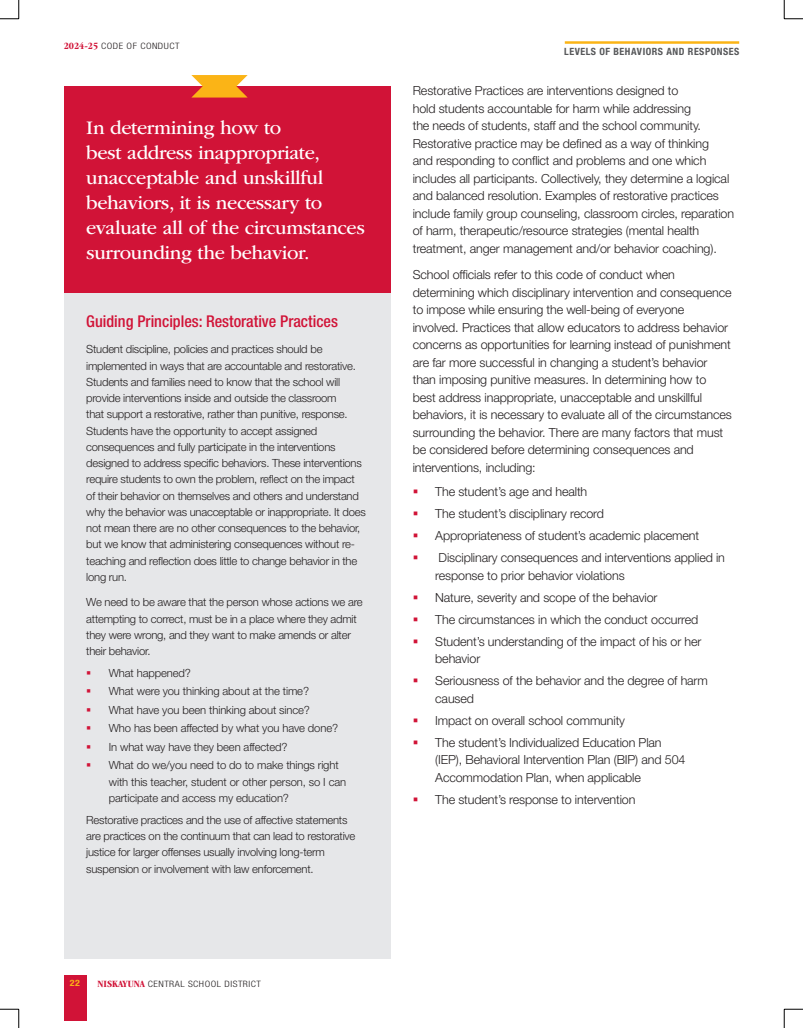
<style>
.page{position:relative;width:803px;height:1028px;background:#fff}
.page>*{position:absolute;margin:0;border:0;box-sizing:border-box;transform-origin:0 0}
.t1{font:20px/25px "ITC Garamond Std";letter-spacing:-.02em;color:#fff}
.t2{font:500 condensed 16.25px "Helvetica Neue LT Std";color:#d11337}
.t3{font:300 12.5px/17.5px "Helvetica Neue LT Std";letter-spacing:-.01em;color:#231f20}
.t4{font:300 11.25px/16.2px "Helvetica Neue LT Std";letter-spacing:-.02em;color:#231f20}
.t5{font:700 condensed 10px "Helvetica Neue LT Std";letter-spacing:.05em;color:#57585a}
.t6{font:300 condensed 8.75px "Helvetica Neue LT Std";letter-spacing:.05em;color:#231f20;scale:1.14 1}
.t7{font:700 condensed 8.75px "Helvetica Neue LT Std";color:#fbb416;scale:1.14 1}
.s1{font-family:"ITC Garamond Std";font-weight:700;font-size:9.88px;color:#d11337}
.s2{color:#d11337}
</style>
<div class="page">
<div style="left:64px;top:293px;width:326px;height:665px;background:#e6e7e9"></div>
<div style="left:64px;top:86px;width:326px;height:207px;background:#d11337"></div>
<svg style="left:191px;top:75px;width:57px;height:23px"></svg>
<hr style="left:564px;top:41px;width:175px;height:3px;background:#fbb416">
<div style="left:64px;top:975px;width:22px;height:45px;background:#d11337"></div>
<svg style="left:0;top:0;width:20px;height:20px"></svg>
<svg style="left:0;top:1008px;width:20px;height:20px"></svg>
<svg style="left:783px;top:0;width:19px;height:20px"></svg>
<svg style="left:783px;top:1008px;width:19px;height:20px"></svg>
<p class="t6" style="left:64px;top:41px;width:103px"><span class="s1">2024-25</span> CODE OF CONDUCT</p>
<h1 class="t1" style="left:86px;top:115px;width:280px">In determining how to<br>best address inappropriate, unacceptable and unskillful behaviors, it is necessary to evaluate all of the circumstances surrounding the behavior.</h1>
<h2 class="t2" style="left:86px;top:311px;width:253px">Guiding Principles: Restorative Practices</h2>
<p class="t4" style="left:86px;top:341px;width:281px">Student discipline, policies and practices should be implemented in ways that are accountable and restorative.<br>Students and families need to know that the school will provide interventions inside and outside the classroom<br>that support a restorative, rather than punitive, response.<br>Students have the opportunity to accept assigned consequences and fully participate in the interventions designed to address specific behaviors. These interventions require students to own the problem, reflect on the impact of their behavior on themselves and others and understand why the behavior was unacceptable or inappropriate. It does not mean there are no other consequences to the behavior, but we know that administering consequences without re&shy;teaching and reflection does little to change behavior in the long run.</p>
<p class="t4" style="left:86px;top:594px;width:278px">We need to be aware that the person whose actions we are attempting to correct, must be in a place where they admit they were wrong, and they want to make amends or alter their behavior.</p>
<p class="t4" style="left:86px;top:664px;width:106px"><span class="s2">▪</span> What happened?</p>
<p class="t4" style="left:86px;top:683px;width:224px"><span class="s2">▪</span> What were you thinking about at the time?</p>
<p class="t4" style="left:86px;top:701px;width:225px"><span class="s2">▪</span> What have you been thinking about since?</p>
<p class="t4" style="left:86px;top:720px;width:253px"><span class="s2">▪</span> Who has been affected by what you have done?</p>
<p class="t4" style="left:86px;top:738px;width:203px"><span class="s2">▪</span> In what way have they been affected?</p>
<p class="t4" style="left:109px;top:757px;width:239px;text-indent:-22px"><span class="s2">▪</span> What do we/you need to do to make things right with this teacher, student or other person, so I can participate and access my education?</p>
<p class="t4" style="left:86px;top:811px;width:270px">Restorative practices and the use of affective statements are practices on the continuum that can lead to restorative justice for larger offenses usually involving long-term suspension or involvement with law enforcement.</p>
<p class="t7" style="left:70px;top:978px;width:10px">22</p>
<p class="t6" style="left:98px;top:978px;width:145px"><span class="s1">NISKAYUNA</span> CENTRAL SCHOOL DISTRICT</p>
<p class="t5" style="left:564px;top:45px;width:176px">LEVELS OF BEHAVIORS AND RESPONSES</p>
<p class="t3" style="left:412px;top:82px;width:323px">Restorative Practices are interventions designed to<br>hold students accountable for harm while addressing<br>the needs of students, staff and the school community.<br>Restorative practice may be defined as a way of thinking<br>and responding to conflict and problems and one which includes all participants. Collectively, they determine a logical and balanced resolution. Examples of restorative practices include family group counseling, classroom circles, reparation of harm, therapeutic/resource strategies (mental health treatment, anger management and/or behavior coaching).</p>
<p class="t3" style="left:412px;top:266px;width:320px">School officials refer to this code of conduct when determining which disciplinary intervention and consequence to impose while ensuring the well-being of everyone involved. Practices that allow educators to address behavior concerns as opportunities for learning instead of punishment are far more successful in changing a student’s behavior than imposing punitive measures. In determining how to best address inappropriate, unacceptable and unskillful behaviors, it is necessary to evaluate all of the circumstances surrounding the behavior. There are many factors that must be considered before determining consequences and interventions, including:</p>
<p class="t3" style="left:412px;top:482px;width:176px"><span class="s2">▪</span> The student’s age and health</p>
<p class="t3" style="left:412px;top:504px;width:193px"><span class="s2">▪</span> The student’s disciplinary record</p>
<p class="t3" style="left:412px;top:526px;width:288px"><span class="s2">▪</span> Appropriateness of student’s academic placement</p>
<p class="t3" style="left:435px;top:548px;width:291px;text-indent:-22px"><span class="s2">▪</span> Disciplinary consequences and interventions applied in response to prior behavior violations</p>
<p class="t3" style="left:412px;top:588px;width:246px"><span class="s2">▪</span> Nature, severity and scope of the behavior</p>
<p class="t3" style="left:412px;top:610px;width:287px"><span class="s2">▪</span> The circumstances in which the conduct occurred</p>
<p class="t3" style="left:435px;top:632px;width:268px;text-indent:-22px"><span class="s2">▪</span> Student’s understanding of the impact of his or her behavior</p>
<p class="t3" style="left:435px;top:671px;width:274px;text-indent:-22px"><span class="s2">▪</span> Seriousness of the behavior and the degree of harm caused</p>
<p class="t3" style="left:412px;top:711px;width:214px"><span class="s2">▪</span> Impact on overall school community</p>
<p class="t3" style="left:435px;top:733px;width:252px;text-indent:-22px"><span class="s2">▪</span> The student’s Individualized Education Plan (IEP), Behavioral Intervention Plan (BIP) and 504<br>Accommodation Plan, when applicable</p>
<p class="t3" style="left:412px;top:790px;width:224px"><span class="s2">▪</span> The student’s response to intervention</p>
</div>
